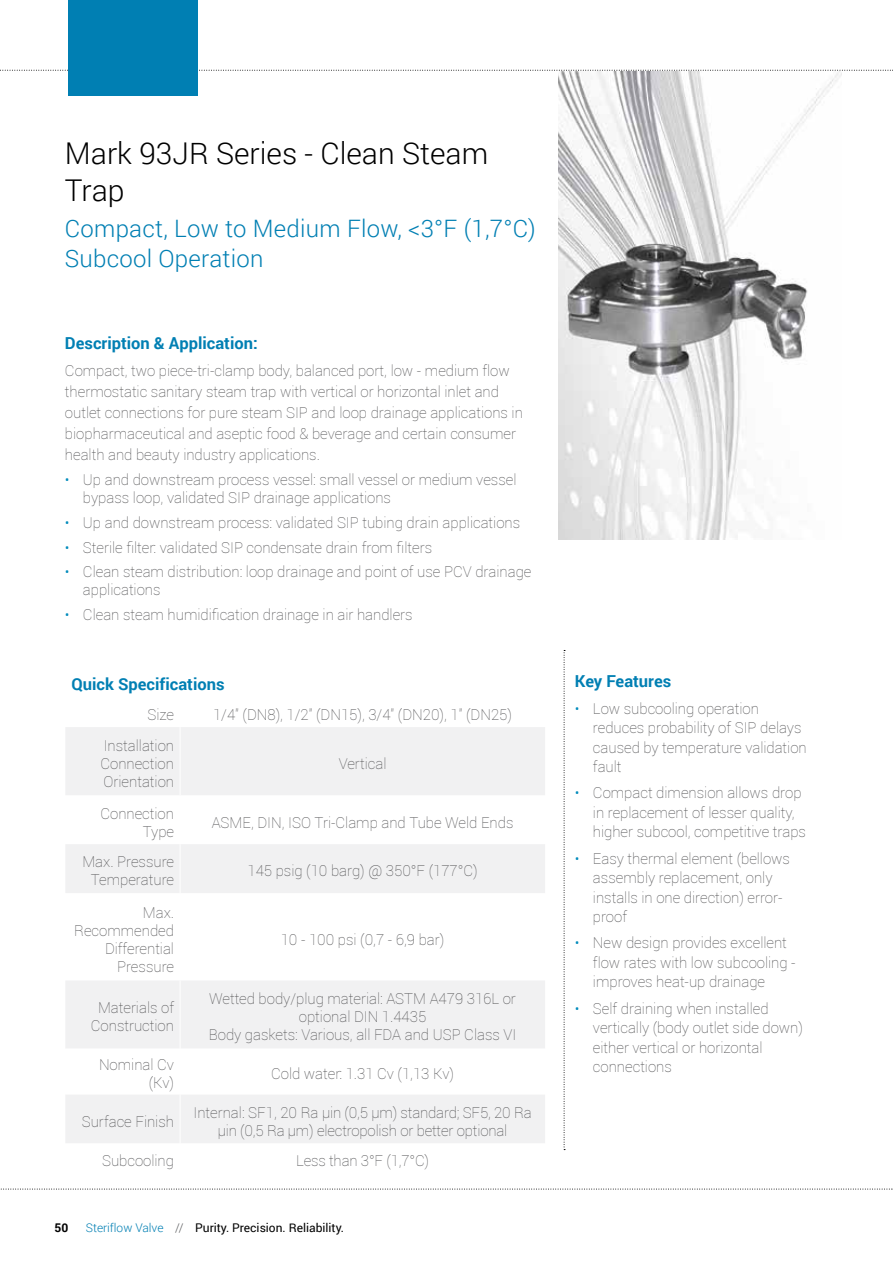
<style>
.page{position:relative;width:893px;height:1263px;background:#fff}
.page>*{position:absolute;margin:0;border:0;box-sizing:border-box;transform-origin:0 0}
.t1{font:300 30px/37.5px "Roboto";color:#000}
.t2{font:300 24px/30px "Roboto";letter-spacing:.01em;color:#007fb3}
.t3{font:700 16.5px "Roboto";color:#007fb3}
.t4{font:100 15px/18px "Roboto";color:#4d4d4f}
.t5{font:12px "Roboto";color:#000}
.t6{font:700 12px "Roboto";color:#000}
.s1{color:#008bbc}
.s2{font-weight:300;color:#007fb3}
.s3{font-weight:300;color:#58595b}
</style>
<div class="page">
<svg style="left:0;top:70px;width:893px;height:1px"></svg>
<div style="left:69px;top:0;width:129px;height:95px;background:#007fb3"></div>
<svg style="left:564px;top:650px;width:1px;height:500px"></svg>
<svg style="left:66px;top:727px;width:479px;height:416px;fill:#f1f1f2"></svg>
<svg style="left:66px;top:1049px;width:479px;height:45px"></svg>
<hr style="left:180px;top:727px;width:1px;height:68px;background:#fff">
<hr style="left:180px;top:844px;width:1px;height:49px;background:#fff">
<hr style="left:180px;top:1049px;width:1px;height:45px;background:#fff">
<hr style="left:180px;top:1094px;width:1px;height:49px;background:#fff">
<hr style="left:180px;top:980px;width:1px;height:69px;background:#fff">
<img style="left:558px;top:72px;width:284px;height:467px">
<svg style="left:0;top:1189px;width:893px;height:1px"></svg>
<h1 class="t1" style="left:65px;top:133px;width:425px">Mark 93JR Series - Clean Steam<br>Trap</h1>
<h2 class="t2" style="left:65px;top:212px;width:472px">Compact, Low to Medium Flow, &lt;3°F (1,7°C)<br>Subcool Operation</h2>
<p class="t3" style="left:65px;top:331px;width:194px">Description &amp; Application:</p>
<p class="t4" style="left:65px;top:360px;width:459px;line-height:21px">Compact, two piece-tri-clamp body, balanced port, low - medium flow thermostatic sanitary steam trap with vertical or horizontal inlet and outlet connections for pure steam SIP and loop drainage applications in biopharmaceutical and aseptic food &amp; beverage and certain consumer health and beauty industry applications.</p>
<p class="t4" style="left:83px;top:470px;width:435px;text-indent:-18px"><span class="s1">•</span> Up and downstream process vessel: small vessel or medium vessel bypass loop, validated SIP drainage applications</p>
<p class="t4" style="left:65px;top:513px;width:457px"><span class="s1">•</span> Up and downstream process: validated SIP tubing drain applications</p>
<p class="t4" style="left:65px;top:538px;width:369px"><span class="s1">•</span> Sterile filter: validated SIP condensate drain from filters</p>
<p class="t4" style="left:83px;top:563px;width:450px;text-indent:-18px"><span class="s1">•</span> Clean steam distribution: loop drainage and point of use PCV drainage applications</p>
<p class="t4" style="left:65px;top:605px;width:349px"><span class="s1">•</span> Clean steam humidification drainage in air handlers</p>
<p class="t3" style="left:71px;top:672px;width:155px">Quick Specifications</p>
<p class="t4" style="left:147px;top:705px;width:28px">Size</p>
<p class="t4" style="left:213px;top:705px;width:300px">1/4" (DN8), 1/2" (DN15), 3/4" (DN20), 1" (DN25)</p>
<p class="t4" style="left:100px;top:736px;width:75px;text-align:justify">Installation Connection Orientation</p>
<p class="t4" style="left:339px;top:754px;width:49px">Vertical</p>
<p class="t4" style="left:100px;top:804px;width:75px;text-align:right">Connection<br>Type</p>
<p class="t4" style="left:212px;top:813px;width:303px">ASME, DIN, ISO Tri-Clamp and Tube Weld Ends</p>
<p class="t4" style="left:82px;top:853px;width:93px;text-align:center">Max. Pressure<br>Temperature</p>
<p class="t4" style="left:247px;top:862px;width:232px">145 psig (10 barg) @ 350°F (177°C)</p>
<p class="t4" style="left:74px;top:903px;width:101px;text-align:right">Max.<br>Recommended<br>Differential<br>Pressure</p>
<p class="t4" style="left:281px;top:930px;width:165px">10 - 100 psi (0,7 - 6,9 bar)</p>
<p class="t4" style="left:91px;top:998px;width:85px;text-align:center">Materials of<br>Construction</p>
<p class="t4" style="left:209px;top:989px;width:309px;text-align:center">Wetted body/plug material: ASTM A479 316L or optional DIN 1.4435<br>Body gaskets: Various, all FDA and USP Class VI</p>
<p class="t4" style="left:99px;top:1055px;width:77px;text-align:right">Nominal Cv (Kv)</p>
<p class="t4" style="left:271px;top:1064px;width:184px">Cold water: 1.31 Cv (1,13 Kv)</p>
<p class="t4" style="left:82px;top:1112px;width:94px">Surface Finish</p>
<p class="t4" style="left:193px;top:1103px;width:340px;text-align:center">Internal: SF1, 20 Ra μin (0,5 μm) standard; SF5, 20 Ra μin (0,5 Ra μm) electropolish or better optional</p>
<p class="t4" style="left:102px;top:1151px;width:73px">Subcooling</p>
<p class="t4" style="left:296px;top:1151px;width:134px">Less than 3°F (1,7°C)</p>
<p class="t6" style="left:55px;top:1219px;width:15px">50</p>
<p class="t5" style="left:86px;top:1220px;width:260px"><span class="s2">Steriflow Valve</span> <span class="s3">//</span> Purity. Precision. Reliability.</p>
<p class="t3" style="left:575px;top:670px;width:98px">Key Features</p>
<p class="t4" style="left:593px;top:698px;width:215px;line-height:19.5px;text-indent:-18px"><span class="s1">•</span> Low subcooling operation reduces probability of SIP delays caused by temperature validation fault</p>
<p class="t4" style="left:593px;top:783px;width:215px;line-height:19.5px;text-indent:-18px"><span class="s1">•</span> Compact dimension allows drop in replacement of lesser quality, higher subcool, competitive traps</p>
<p class="t4" style="left:593px;top:848px;width:199px;line-height:19.5px;text-indent:-18px"><span class="s1">•</span> Easy thermal element (bellows assembly replacement, only installs in one direction) error&shy;proof</p>
<p class="t4" style="left:593px;top:933px;width:204px;line-height:19.5px;text-indent:-18px"><span class="s1">•</span> New design provides excellent flow rates with low subcooling - improves heat-up drainage</p>
<p class="t4" style="left:593px;top:998px;width:212px;line-height:19.5px;text-indent:-18px"><span class="s1">•</span> Self draining when installed vertically (body outlet side down) either vertical or horizontal connections</p>
</div>
